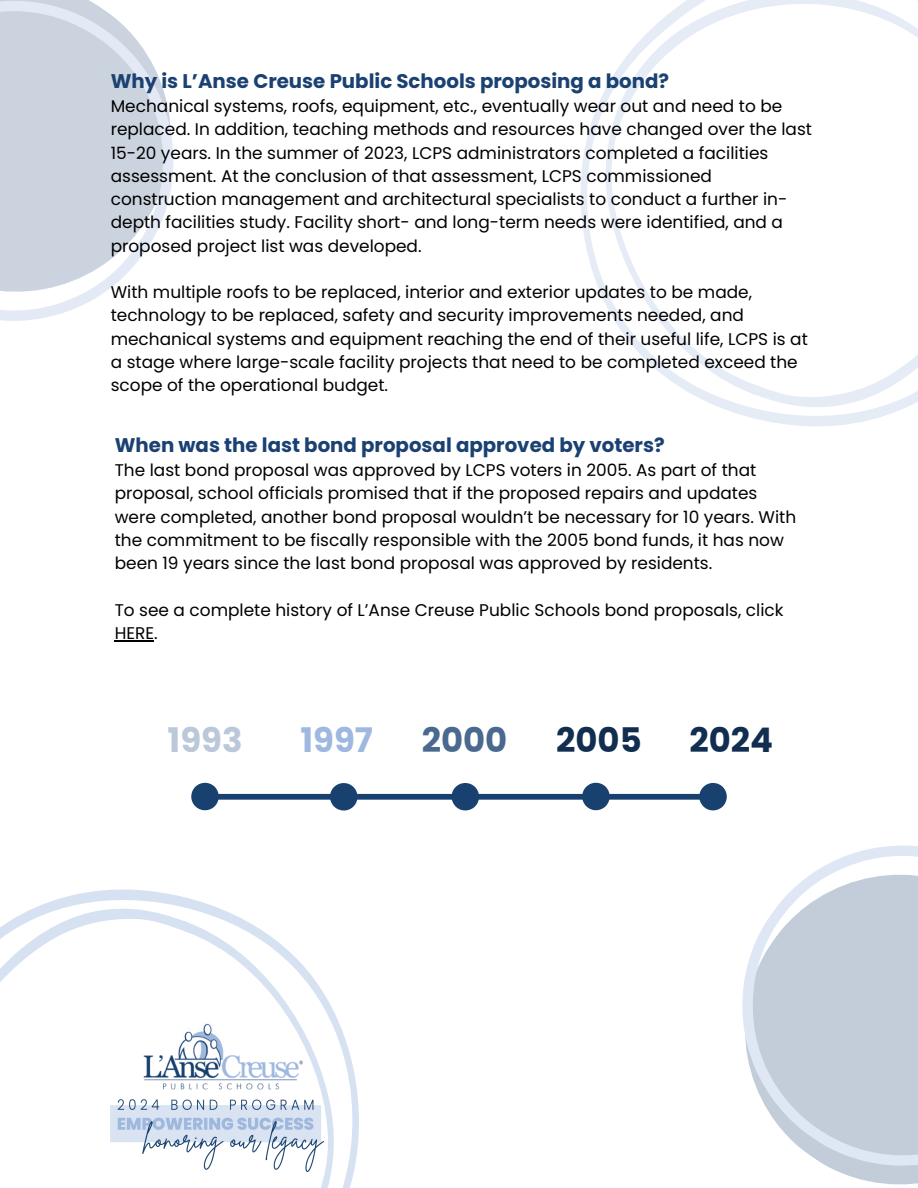
<style>
.page{position:relative;width:918px;height:1188px;background:#fff}
.page>*{position:absolute;margin:0;border:0;box-sizing:border-box;transform-origin:0 0}
.t1{font:700 33.9px "Poppins";color:#112e50}
.t2{font:700 33.9px "Poppins";color:#bbc8da}
.t3{font:700 33.9px "Poppins";color:#9fb8e0}
.t4{font:700 33.9px "Poppins";color:#4a698f}
.t5{font:700 19.8px "Poppins";color:#1a4171}
.t6{font:16.95px/23.2px "Poppins";color:#000}
</style>
<div class="page">
<svg style="left:42px;top:889px;width:317px;height:299px"></svg>
<svg style="left:0;top:905px;width:343px;height:283px"></svg>
<svg style="left:581px;top:111px;width:316px;height:315px"></svg>
<svg style="left:596px;top:0;width:322px;height:411px"></svg>
<svg style="left:680px;top:793px;width:238px;height:392px"></svg>
<svg style="left:0;top:0;width:174px;height:321px;fill:#cbd4de"></svg>
<img style="left:111px;top:1022px;width:212px;height:150px">
<hr style="left:115px;top:640px;width:39px;height:1px;background:#000">
<div style="left:199px;top:794px;width:521px;height:6px;background:#184170;border-radius:3px"></div>
<svg style="left:191px;top:783px;width:28px;height:28px"></svg>
<svg style="left:330px;top:783px;width:27px;height:28px"></svg>
<svg style="left:582px;top:783px;width:28px;height:28px"></svg>
<svg style="left:699px;top:783px;width:28px;height:28px"></svg>
<svg style="left:452px;top:783px;width:27px;height:28px"></svg>
<p class="t5" style="left:111px;top:67px;width:560px">Why is L’Anse Creuse Public Schools proposing a bond?</p>
<p class="t6" style="left:111px;top:94px;width:703px">Mechanical systems, roofs, equipment, etc., eventually wear out and need to be replaced. In addition, teaching methods and resources have changed over the last 15-20 years. In the summer of 2023, LCPS administrators completed a facilities assessment. At the conclusion of that assessment, LCPS commissioned construction management and architectural specialists to conduct a further in&shy;depth facilities study. Facility short- and long-term needs were identified, and a proposed project list was developed.</p>
<p class="t6" style="left:111px;top:281px;width:699px">With multiple roofs to be replaced, interior and exterior updates to be made, technology to be replaced, safety and security improvements needed, and mechanical systems and equipment reaching the end of their useful life, LCPS is at a stage where large-scale facility projects that need to be completed exceed the scope of the operational budget.</p>
<p class="t5" style="left:115px;top:431px;width:551px">When was the last bond proposal approved by voters?</p>
<p class="t6" style="left:115px;top:459px;width:644px">The last bond proposal was approved by LCPS voters in 2005. As part of that proposal, school officials promised that if the proposed repairs and updates</p>
<p class="t6" style="left:115px;top:505px;width:683px">were completed, another bond proposal wouldn’t be necessary for 10 years. With the commitment to be fiscally responsible with the 2005 bond funds, it has now been 19 years since the last bond proposal was approved by residents.</p>
<p class="t6" style="left:115px;top:598px;width:670px">To see a complete history of L’Anse Creuse Public Schools bond proposals, click<br>HERE.</p>
<p class="t2" style="left:168px;top:717px;width:76px">1993</p>
<p class="t3" style="left:300px;top:717px;width:74px">1997</p>
<h1 class="t4" style="left:422px;top:717px;width:87px">2000</h1>
<p class="t1" style="left:556px;top:717px;width:87px">2005</p>
<h1 class="t1" style="left:690px;top:717px;width:85px">2024</h1>
</div>
